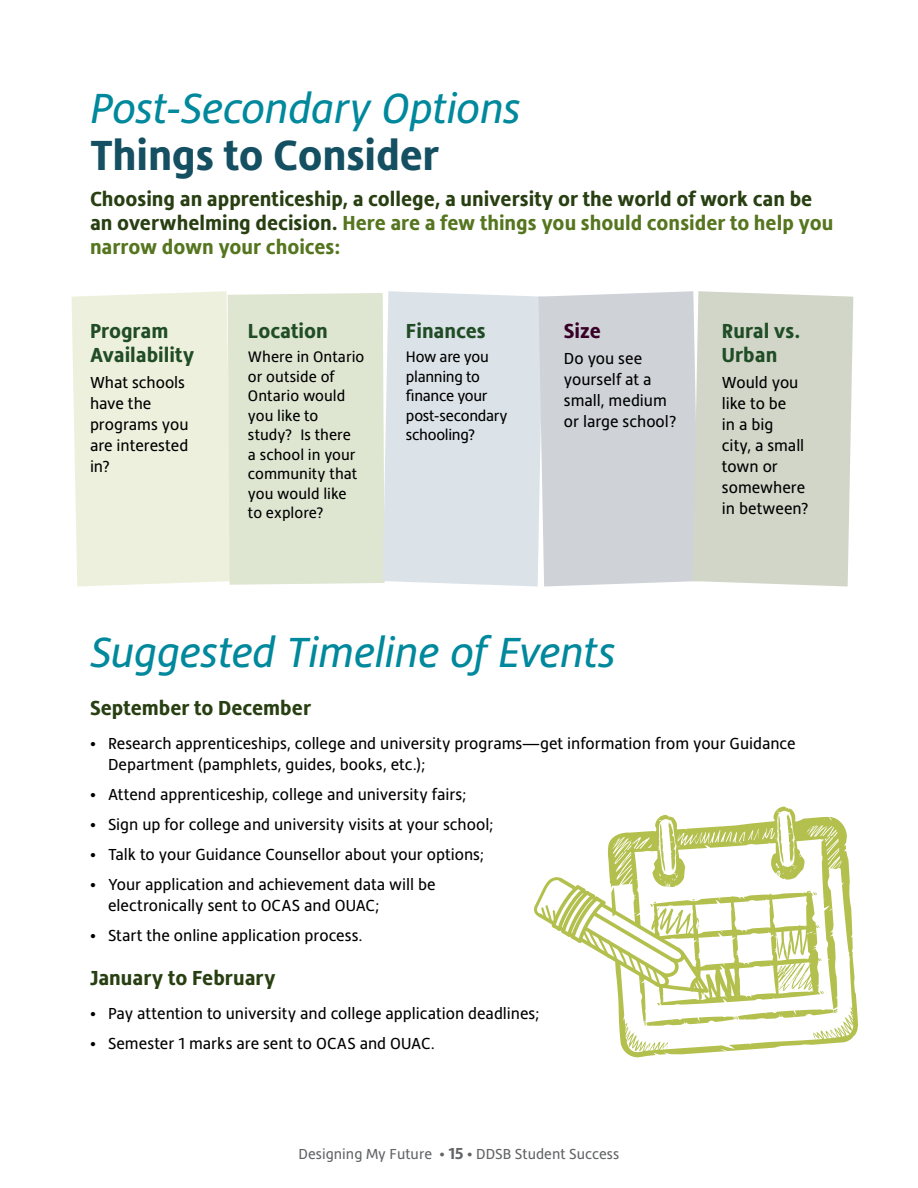
<style>
.page{position:relative;width:918px;height:1188px;background:#fff}
.page>*{position:absolute;margin:0;border:0;box-sizing:border-box;transform-origin:0 0}
.Italic_Header_H1{font:italic 43.5px/46.5px "Hedley New";letter-spacing:-.01em;color:#00889c}
.hedley_14{font:700 21px/24px "Hedley New";color:#283f12}
.h2_purple_Programs{font:700 21px/24px "Hedley New";color:#204d25}
.h2_purple_Programs-2{font:700 21px "Hedley New";color:#283f12}
.Body_Copy{font:700 21px "Hedley New";color:#380026}
.Body_copy_bullets{font:16.5px/21px "Hedley New";color:#000}
.Body_Copy-2{font:16.5px/21px "Hedley New";letter-spacing:-.005em;color:#000}
.Body_Copy-3{font:15.75px/19.5px "Hedley New";letter-spacing:-.005em;color:#000}
.t1{font:15px "Hedley New";color:#636466}
.s1{font-weight:700;font-style:normal;color:#145061}
.s2{color:#55751f}
.s3{font-weight:700;font-size:16.5px}
</style>
<div class="page">
<div style="left:72px;top:291px;width:156px;height:296px;background:#eef0de"></div>
<div style="left:228px;top:293px;width:155px;height:292px;background:#dee5d1"></div>
<div style="left:383px;top:291px;width:155px;height:296px;background:#dce3e8"></div>
<div style="left:538px;top:291px;width:155px;height:296px;background:#cfd3d8"></div>
<div style="left:693px;top:291px;width:160px;height:296px;background:#d1d6c9"></div>
<svg style="left:626px;top:807px;width:232px;height:251px"></svg>
<svg style="left:534px;top:814px;width:318px;height:239px"></svg>
<h1 class="Italic_Header_H1" style="left:90px;top:85px;width:432px">Post-Secondary Options<br><span class="s1">Things to Consider</span></h1>
<h2 class="hedley_14" style="left:90px;top:186px;width:745px">Choosing an apprenticeship, a college, a university or the world of work can be an overwhelming decision. <span class="s2">Here are a few things you should consider to help you narrow down your choices:</span></h2>
<h2 class="h2_purple_Programs" style="left:90px;top:319px;width:106px">Program<br>Availability</h2>
<p class="Body_Copy-2" style="left:90px;top:372px;width:100px">What schools have the programs you are interested in?</p>
<h2 class="h2_purple_Programs" style="left:248px;top:319px;width:81px">Location</h2>
<p class="Body_Copy-3" style="left:248px;top:347px;width:118px">Where in Ontario or outside of<br>Ontario would you like to study? Is there<br>a school in your community that you would like to explore?</p>
<h2 class="h2_purple_Programs" style="left:406px;top:319px;width:81px">Finances</h2>
<p class="Body_Copy-3" style="left:406px;top:347px;width:103px">How are you planning to finance your post-secondary schooling?</p>
<p class="Body_Copy" style="left:564px;top:319px;width:38px">Size</p>
<p class="Body_Copy-2" style="left:564px;top:348px;width:114px">Do you see yourself at a small, medium or large school?</p>
<h2 class="h2_purple_Programs" style="left:722px;top:319px;width:80px">Rural vs.<br>Urban</h2>
<p class="Body_Copy-2" style="left:722px;top:372px;width:88px">Would you like to be<br>in a big<br>city, a small town or somewhere in between?</p>
<h1 class="Italic_Header_H1" style="left:90px;top:629px;width:527px">Suggested Timeline of Events</h1>
<h2 class="h2_purple_Programs-2" style="left:90px;top:696px;width:223px">September to December</h2>
<p class="Body_copy_bullets" style="left:108px;top:733px;width:689px;text-indent:-18px">• Research apprenticeships, college and university programs—get information from your Guidance<br>Department (pamphlets, guides, books, etc.);</p>
<p class="Body_copy_bullets" style="left:90px;top:784px;width:378px">• Attend apprenticeship, college and university fairs;</p>
<p class="Body_copy_bullets" style="left:90px;top:814px;width:405px">• Sign up for college and university visits at your school;</p>
<p class="Body_copy_bullets" style="left:90px;top:844px;width:395px">• Talk to your Guidance Counsellor about your options;</p>
<p class="Body_copy_bullets" style="left:108px;top:874px;width:329px;text-indent:-18px">• Your application and achievement data will be electronically sent to OCAS and OUAC;</p>
<p class="Body_copy_bullets" style="left:90px;top:925px;width:274px">• Start the online application process.</p>
<h2 class="h2_purple_Programs-2" style="left:90px;top:966px;width:187px">January to February</h2>
<p class="Body_copy_bullets" style="left:90px;top:1003px;width:451px">• Pay attention to university and college application deadlines;</p>
<p class="Body_copy_bullets" style="left:90px;top:1033px;width:346px">• Semester 1 marks are sent to OCAS and OUAC.</p>
<p class="t1" style="left:299px;top:1145px;width:322px">Designing My Future • <span class="s3">15</span> • DDSB Student Success</p>
</div>
